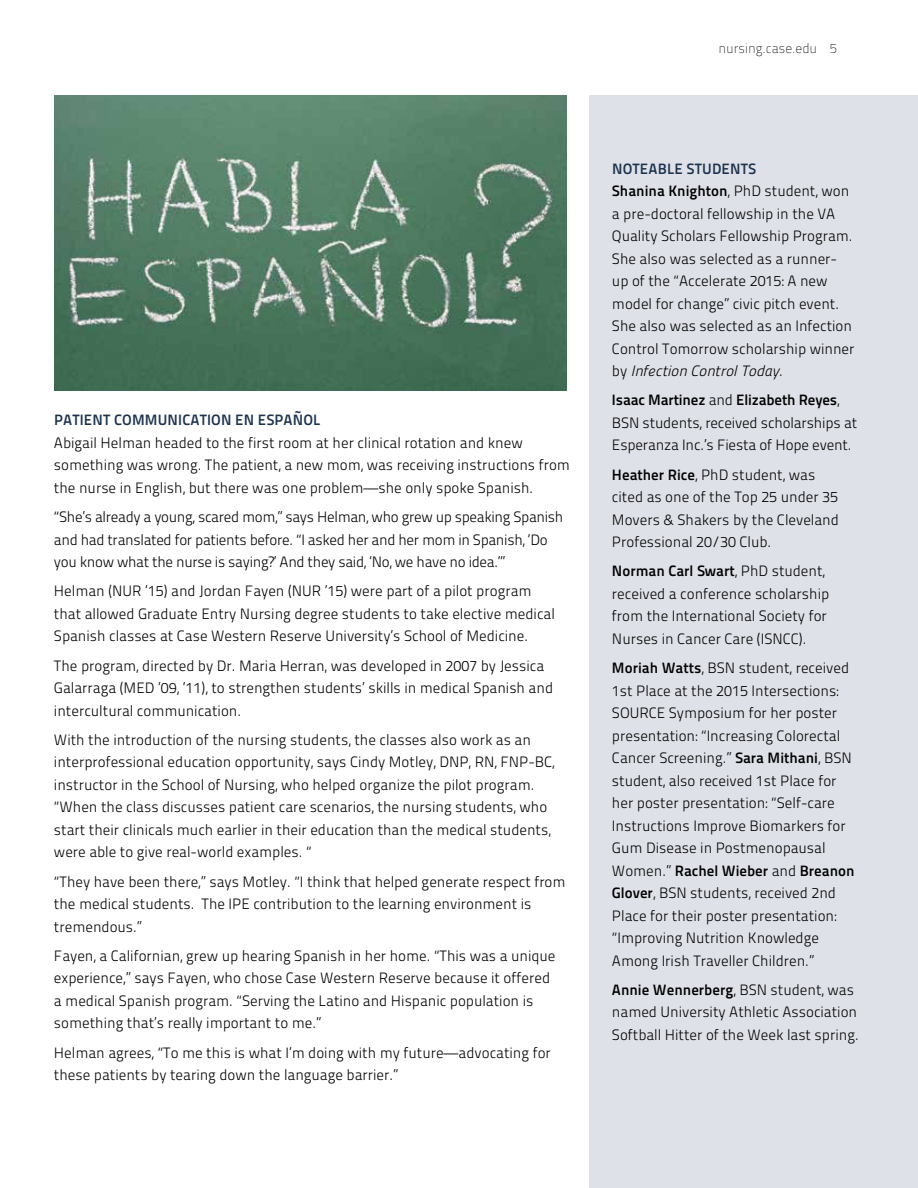
<style>
.page{position:relative;width:918px;height:1188px;background:#fff}
.page>*{position:absolute;margin:0;border:0;box-sizing:border-box;transform-origin:0 0}
.t1{font:15px/22.5px "Titillium Maps 26 L 250 wt";color:#000}
.t2{font:15px/22.5px "Titillium Maps 26 L 250 wt";letter-spacing:-.02em;color:#000}
.t3{font:15px "Titillium Maps 26 L 750 wt";color:#000}
.t4{font:15px/22.5px "Titillium Maps 26 L 750 wt";letter-spacing:.01em;color:#1c324d}
.t5{font:15px "Titillitalic 250 wt";color:#000}
.t6{font:13.5px "Titillium Maps 26 L 1 wt";color:#000}
.s1{color:#000}
.s2{font-family:"Titillium Maps 26 L 250 wt";color:#000}
.s3{font-family:"Titillium Maps 26 L 250 wt"}
.s4{font-family:"Titillium Maps 26 L 750 wt"}
</style>
<div class="page">
<div style="left:590px;top:96px;width:328px;height:1092px;background:#dfe1e8"></div>
<img style="left:54px;top:95px;width:513px;height:296px">
<p class="t4" style="left:54px;top:408px;width:268px">PATIENT COMMUNICATION EN ESPAÑOL</p>
<p class="t1" style="left:54px;top:431px;width:517px">Abigail Helman headed to the first room at her clinical rotation and knew something was wrong. The patient, a new mom, was receiving instructions from the nurse in English, but there was one problem—she only spoke Spanish.</p>
<p class="t2" style="left:54px;top:505px;width:511px">“She’s already a young, scared mom,” says Helman, who grew up speaking Spanish and had translated for patients before. “I asked her and her mom in Spanish, ‘Do you know what the nurse is saying?’ And they said, ‘No, we have no idea.’”</p>
<p class="t1" style="left:54px;top:579px;width:502px">Helman (NUR ’15) and Jordan Fayen (NUR ’15) were part of a pilot program that allowed Graduate Entry Nursing degree students to take elective medical<br>Spanish classes at Case Western Reserve University’s School of Medicine.</p>
<p class="t1" style="left:54px;top:653px;width:501px">The program, directed by Dr. Maria Herran, was developed in 2007 by Jessica<br>Galarraga (MED ’09, ’11), to strengthen students’ skills in medical Spanish and intercultural communication.</p>
<p class="t1" style="left:54px;top:728px;width:502px">With the introduction of the nursing students, the classes also work as an interprofessional education opportunity, says Cindy Motley, DNP, RN, FNP-BC, instructor in the School of Nursing, who helped organize the pilot program. “When the class discusses patient care scenarios, the nursing students, who start their clinicals much earlier in their education than the medical students, were able to give real-world examples. “</p>
<p class="t1" style="left:54px;top:869px;width:513px">“They have been there,” says Motley. “I think that helped generate respect from the medical students. The IPE contribution to the learning environment is tremendous.”</p>
<p class="t1" style="left:54px;top:944px;width:503px">Fayen, a Californian, grew up hearing Spanish in her home. “This was a unique experience,” says Fayen, who chose Case Western Reserve because it offered a medical Spanish program. “Serving the Latino and Hispanic population is something that’s really important to me.”</p>
<p class="t1" style="left:54px;top:1040px;width:498px">Helman agrees, “To me this is what I’m doing with my future—advocating for these patients by tearing down the language barrier.”</p>
<p class="t6" style="left:719px;top:38px;width:120px">nursing.case.edu 5</p>
<p class="t4" style="left:612px;top:156px;width:239px">NOTEABLE STUDENTS<br><span class="s1">Shanina Knighton</span><span class="s2">, PhD student, won</span></p>
<p class="t1" style="left:612px;top:201px;width:244px">a pre-doctoral fellowship in the VA Quality Scholars Fellowship Program.<br>She also was selected as a runner&shy;up of the “Accelerate 2015: A new model for change” civic pitch event.<br>She also was selected as an Infection Control Tomorrow scholarship winner</p>
<p class="t5" style="left:612px;top:360px;width:172px"><span class="s3">by</span> Infection Control Today<span class="s3">.</span></p>
<p class="t3" style="left:612px;top:389px;width:229px">Isaac Martinez <span class="s3">and</span> Elizabeth Reyes<span class="s3">,</span></p>
<p class="t1" style="left:612px;top:411px;width:247px">BSN students, received scholarships at<br>Esperanza Inc.’s Fiesta of Hope event.</p>
<p class="t1" style="left:612px;top:462px;width:228px"><span class="s4">Heather Rice</span>, PhD student, was cited as one of the Top 25 under 35<br>Movers &amp; Shakers by the Cleveland<br>Professional 20/30 Club.</p>
<p class="t3" style="left:612px;top:560px;width:215px">Norman Carl Swart<span class="s3">, PhD student,</span></p>
<p class="t1" style="left:612px;top:582px;width:219px">received a conference scholarship from the International Society for<br>Nurses in Cancer Care (ISNCC).</p>
<p class="t1" style="left:612px;top:656px;width:241px"><span class="s4">Moriah Watts</span>, BSN student, received 1st Place at the 2015 Intersections:<br>SOURCE Symposium for her poster presentation: “Increasing Colorectal Cancer Screening.” <span class="s4">Sara Mithani</span>, BSN student, also received 1st Place for her poster presentation: “Self-care Instructions Improve Biomarkers for Gum Disease in Postmenopausal</p>
<p class="t3" style="left:612px;top:859px;width:244px"><span class="s3">Women.”</span> Rachel Wieber <span class="s3">and</span> Breanon</p>
<p class="t1" style="left:612px;top:881px;width:226px"><span class="s4">Glover</span>, BSN students, received 2nd Place for their poster presentation: “Improving Nutrition Knowledge Among Irish Traveller Children.”</p>
<p class="t3" style="left:612px;top:978px;width:244px">Annie Wennerberg<span class="s3">, BSN student, was</span></p>
<p class="t1" style="left:612px;top:1000px;width:248px">named University Athletic Association<br>Softball Hitter of the Week last spring.</p>
</div>
